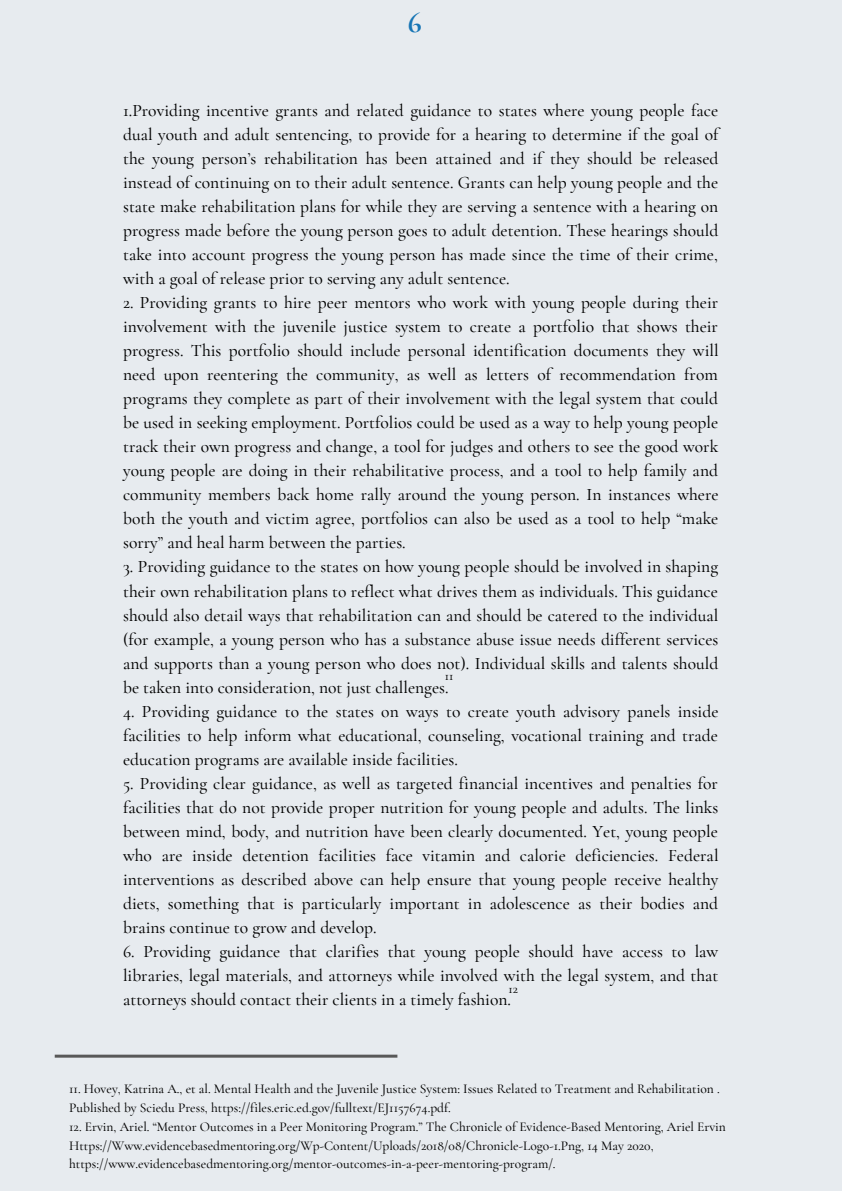
<style>
.page{position:relative;width:842px;height:1191px;background:#fff}
.page>*{position:absolute;margin:0;border:0;box-sizing:border-box;transform-origin:0 0}
.t1{font:700 30px "Cormorant Garamond";color:#1775b5}
.t2{font:500 17.5px/24px "Cormorant Garamond";color:#000;text-align:justify}
.t3{font:500 13.5px/18.7px "Cormorant Garamond";color:#000}
.t4{font:500 13px "Cormorant Garamond";color:#000}
</style>
<div class="page">
<div style="left:0;top:0;width:842px;height:1190px;background:#e7ebef"></div>
<hr style="left:55px;top:1054px;width:342px;height:3px;background:#585858">
<h1 class="t1" style="left:408px;top:5px;width:15px">6</h1>
<p class="t2" style="left:123px;top:99px;width:597px">1.Providing incentive grants and related guidance to states where young people face dual youth and adult sentencing, to provide for a hearing to determine if the goal of the young person’s rehabilitation has been attained and if they should be released instead of continuing on to their adult sentence. Grants can help young people and the state make rehabilitation plans for while they are serving a sentence with a hearing on progress made before the young person goes to adult detention. These hearings should take into account progress the young person has made since the time of their crime, with a goal of release prior to serving any adult sentence.</p>
<p class="t2" style="left:123px;top:291px;width:597px">2. Providing grants to hire peer mentors who work with young people during their involvement with the juvenile justice system to create a portfolio that shows their progress. This portfolio should include personal identification documents they will need upon reentering the community, as well as letters of recommendation from programs they complete as part of their involvement with the legal system that could be used in seeking employment. Portfolios could be used as a way to help young people track their own progress and change, a tool for judges and others to see the good work young people are doing in their rehabilitative process, and a tool to help family and community members back home rally around the young person. In instances where both the youth and victim agree, portfolios can also be used as a tool to help “make sorry” and heal harm between the parties.</p>
<p class="t2" style="left:123px;top:555px;width:597px">3. Providing guidance to the states on how young people should be involved in shaping their own rehabilitation plans to reflect what drives them as individuals. This guidance should also detail ways that rehabilitation can and should be catered to the individual (for example, a young person who has a substance abuse issue needs different services and supports than a young person who does not). Individual skills and talents should be taken into consideration, not just challenges.</p>
<p class="t2" style="left:123px;top:699px;width:597px">4. Providing guidance to the states on ways to create youth advisory panels inside facilities to help inform what educational, counseling, vocational training and trade education programs are available inside facilities.</p>
<p class="t2" style="left:123px;top:771px;width:597px">5. Providing clear guidance, as well as targeted financial incentives and penalties for facilities that do not provide proper nutrition for young people and adults. The links between mind, body, and nutrition have been clearly documented. Yet, young people who are inside detention facilities face vitamin and calorie deficiencies. Federal interventions as described above can help ensure that young people receive healthy diets, something that is particularly important in adolescence as their bodies and brains continue to grow and develop.</p>
<p class="t2" style="left:123px;top:938px;width:597px">6. Providing guidance that clarifies that young people should have access to law libraries, legal materials, and attorneys while involved with the legal system, and that attorneys should contact their clients in a timely fashion.</p>
<p class="t4" style="left:445px;top:667px;width:10px">11</p>
<p class="t4" style="left:508px;top:980px;width:11px">12</p>
<p class="t3" style="left:69px;top:1079px;width:652px">11. Hovey, Katrina A., et al. Mental Health and the Juvenile Justice System: Issues Related to Treatment and Rehabilitation .<br>Published by Sciedu Press, https://files.eric.ed.gov/fulltext/EJ1157674.pdf.</p>
<p class="t3" style="left:69px;top:1116px;width:658px">12. Ervin, Ariel. “Mentor Outcomes in a Peer Monitoring Program.” The Chronicle of Evidence-Based Mentoring, Ariel Ervin<br>Https://Www.evidencebasedmentoring.org/Wp-Content/Uploads/2018/08/Chronicle-Logo-1.Png, 14 May 2020, https://www.evidencebasedmentoring.org/mentor-outcomes-in-a-peer-mentoring-program/.</p>
</div>
